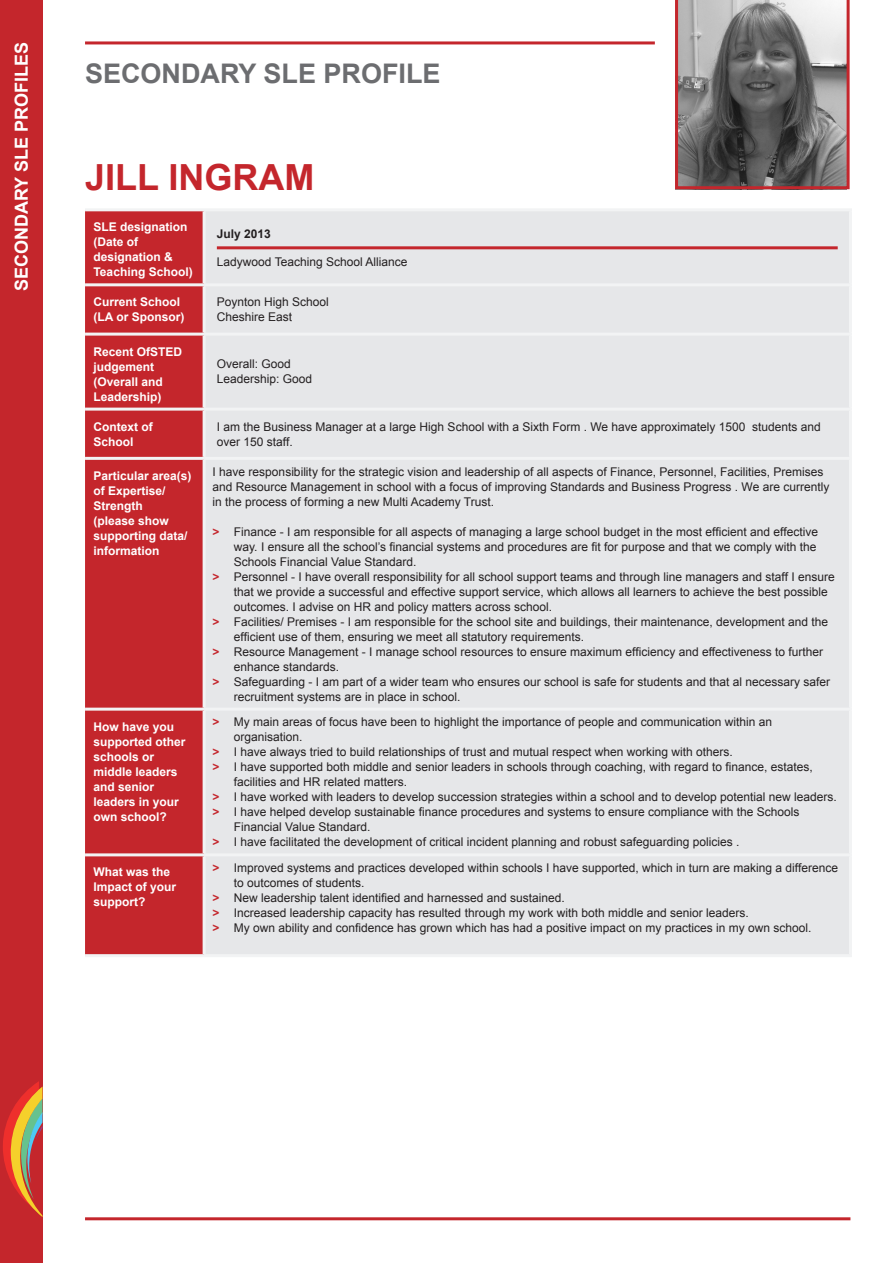
<style>
.page{position:relative;width:893px;height:1263px;background:#fff}
.page>*{position:absolute;margin:0;border:0;box-sizing:border-box;transform-origin:0 0}
.t1{font:700 36px "Arial";color:#c4262c}
.t2{font:700 27px "Arial";color:#6c6d70}
.t3{font:700 18px "Arial";color:#fff}
.t4{font:12px/15px "Arial";color:#231f20}
.t5{font:700 12px/15px "Arial";color:#fff}
.t6{font:700 12px "Arial";color:#231f20}
.s1{font-weight:700;color:#c4262c}
</style>
<div class="page">
<div style="left:0;top:0;width:43px;height:1263px;background:#c4262c"></div>
<svg style="left:3px;top:1081px;width:40px;height:136px"></svg>
<hr style="left:85px;top:41px;width:570px;height:3px;background:#c4262c">
<hr style="left:85px;top:1217px;width:765px;height:3px;background:#c4262c">
<div style="left:85px;top:211px;width:118px;height:743px;background:#c4262c"></div>
<div style="left:206px;top:211px;width:643px;height:743px;background:#e6e7e9"></div>
<hr style="left:85px;top:208px;width:119px;height:3px;background:#f2f3f4">
<hr style="left:204px;top:208px;width:648px;height:3px;background:#f2f3f4">
<hr style="left:203px;top:211px;width:3px;height:72px;background:#f2f3f4">
<hr style="left:849px;top:211px;width:3px;height:72px;background:#f2f3f4">
<hr style="left:85px;top:283px;width:119px;height:3px;background:#f2f3f4">
<hr style="left:204px;top:283px;width:648px;height:3px;background:#f2f3f4">
<hr style="left:203px;top:286px;width:3px;height:47px;background:#f2f3f4">
<hr style="left:849px;top:286px;width:3px;height:47px;background:#f2f3f4">
<hr style="left:85px;top:333px;width:119px;height:3px;background:#f2f3f4">
<hr style="left:204px;top:333px;width:648px;height:3px;background:#f2f3f4">
<hr style="left:203px;top:336px;width:3px;height:72px;background:#f2f3f4">
<hr style="left:849px;top:336px;width:3px;height:72px;background:#f2f3f4">
<hr style="left:85px;top:408px;width:119px;height:3px;background:#f2f3f4">
<hr style="left:204px;top:408px;width:648px;height:3px;background:#f2f3f4">
<hr style="left:203px;top:411px;width:3px;height:46px;background:#f2f3f4">
<hr style="left:849px;top:411px;width:3px;height:46px;background:#f2f3f4">
<hr style="left:85px;top:457px;width:119px;height:3px;background:#f2f3f4">
<hr style="left:204px;top:457px;width:648px;height:3px;background:#f2f3f4">
<hr style="left:203px;top:460px;width:3px;height:248px;background:#f2f3f4">
<hr style="left:849px;top:460px;width:3px;height:248px;background:#f2f3f4">
<hr style="left:85px;top:708px;width:119px;height:3px;background:#f2f3f4">
<hr style="left:204px;top:708px;width:648px;height:3px;background:#f2f3f4">
<hr style="left:203px;top:711px;width:3px;height:142px;background:#f2f3f4">
<hr style="left:849px;top:711px;width:3px;height:142px;background:#f2f3f4">
<hr style="left:85px;top:853px;width:119px;height:3px;background:#f2f3f4">
<hr style="left:204px;top:853px;width:648px;height:3px;background:#f2f3f4">
<hr style="left:203px;top:856px;width:3px;height:98px;background:#f2f3f4">
<hr style="left:849px;top:856px;width:3px;height:98px;background:#f2f3f4">
<hr style="left:85px;top:954px;width:119px;height:3px;background:#f2f3f4">
<hr style="left:204px;top:954px;width:648px;height:3px;background:#f2f3f4">
<hr style="left:217px;top:246px;width:621px;height:3px;background:#c4262c">
<svg style="left:675px;top:0;width:175px;height:189px"></svg>
<p class="t3" style="left:10px;top:291px;width:251px;rotate:-90deg">SECONDARY SLE PROFILES</p>
<p class="t2" style="left:85px;top:55px;width:357px">SECONDARY SLE PROFILE</p>
<p class="t1" style="left:85px;top:153px;width:231px">JILL INGRAM</p>
<p class="t5" style="left:94px;top:220px;width:96px">SLE designation</p>
<p class="t5" style="left:94px;top:235px;width:101px">(Date of designation &amp;<br>Teaching School)</p>
<p class="t6" style="left:217px;top:226px;width:56px">July 2013</p>
<p class="t4" style="left:217px;top:254px;width:192px">Ladywood Teaching School Alliance</p>
<p class="t5" style="left:94px;top:295px;width:88px">Current School</p>
<p class="t5" style="left:94px;top:310px;width:92px">(LA or Sponsor)</p>
<p class="t5" style="left:94px;top:344px;width:90px">Recent OfSTED judgement</p>
<p class="t5" style="left:94px;top:374px;width:71px">(Overall and<br>Leadership)</p>
<p class="t4" style="left:217px;top:295px;width:114px">Poynton High School</p>
<p class="t4" style="left:217px;top:310px;width:77px">Cheshire East</p>
<p class="t4" style="left:217px;top:357px;width:76px">Overall: Good</p>
<p class="t4" style="left:217px;top:372px;width:97px">Leadership: Good</p>
<p class="t5" style="left:94px;top:419px;width:61px">Context of<br>School</p>
<p class="t4" style="left:217px;top:419px;width:606px">I am the Business Manager at a large High School with a Sixth Form . We have approximately 1500 students and over 150 staff.</p>
<p class="t5" style="left:94px;top:468px;width:100px">Particular area(s) of Expertise/<br>Strength</p>
<p class="t5" style="left:94px;top:513px;width:96px">(please show supporting data/ information</p>
<p class="t4" style="left:213px;top:464px;width:618px">I have responsibility for the strategic vision and leadership of all aspects of Finance, Personnel, Facilities, Premises and Resource Management in school with a focus of improving Standards and Business Progress . We are currently in the process of forming a new Multi Academy Trust.</p>
<p class="t4" style="left:234px;top:524px;width:586px;text-indent:-21px"><span class="s1">&gt;</span> Finance - I am responsible for all aspects of managing a large school budget in the most efficient and effective way. I ensure all the school’s financial systems and procedures are fit for purpose and that we comply with the<br>Schools Financial Value Standard.</p>
<p class="t4" style="left:234px;top:569px;width:602px;text-indent:-21px"><span class="s1">&gt;</span> Personnel - I have overall responsibility for all school support teams and through line managers and staff I ensure that we provide a successful and effective support service, which allows all learners to achieve the best possible outcomes. I advise on HR and policy matters across school.</p>
<p class="t4" style="left:234px;top:614px;width:596px;text-indent:-21px"><span class="s1">&gt;</span> Facilities/ Premises - I am responsible for the school site and buildings, their maintenance, development and the efficient use of them, ensuring we meet all statutory requirements.</p>
<p class="t4" style="left:234px;top:644px;width:591px;text-indent:-21px"><span class="s1">&gt;</span> Resource Management - I manage school resources to ensure maximum efficiency and effectiveness to further enhance standards.</p>
<p class="t4" style="left:234px;top:674px;width:598px;text-indent:-21px"><span class="s1">&gt;</span> Safeguarding - I am part of a wider team who ensures our school is safe for students and that al necessary safer recruitment systems are in place in school.</p>
<p class="t5" style="left:94px;top:719px;width:94px">How have you supported other schools or middle leaders and senior leaders in your own school?</p>
<p class="t4" style="left:234px;top:715px;width:540px;text-indent:-21px"><span class="s1">&gt;</span> My main areas of focus have been to highlight the importance of people and communication within an organisation.</p>
<p class="t4" style="left:213px;top:745px;width:522px"><span class="s1">&gt;</span> I have always tried to build relationships of trust and mutual respect when working with others.</p>
<p class="t4" style="left:234px;top:760px;width:580px;text-indent:-21px"><span class="s1">&gt;</span> I have supported both middle and senior leaders in schools through coaching, with regard to finance, estates, facilities and HR related matters.</p>
<p class="t4" style="left:213px;top:790px;width:626px"><span class="s1">&gt;</span> I have worked with leaders to develop succession strategies within a school and to develop potential new leaders.</p>
<p class="t4" style="left:234px;top:805px;width:567px;text-indent:-21px"><span class="s1">&gt;</span> I have helped develop sustainable finance procedures and systems to ensure compliance with the Schools<br>Financial Value Standard.</p>
<p class="t4" style="left:213px;top:835px;width:528px"><span class="s1">&gt;</span> I have facilitated the development of critical incident planning and robust safeguarding policies .</p>
<p class="t5" style="left:94px;top:865px;width:84px">What was the<br>Impact of your support?</p>
<p class="t4" style="left:234px;top:860px;width:606px;text-indent:-21px"><span class="s1">&gt;</span> Improved systems and practices developed within schools I have supported, which in turn are making a difference to outcomes of students.</p>
<p class="t4" style="left:213px;top:890px;width:354px"><span class="s1">&gt;</span> New leadership talent identified and harnessed and sustained.</p>
<p class="t4" style="left:213px;top:905px;width:538px"><span class="s1">&gt;</span> Increased leadership capacity has resulted through my work with both middle and senior leaders.</p>
<p class="t4" style="left:213px;top:920px;width:600px"><span class="s1">&gt;</span> My own ability and confidence has grown which has had a positive impact on my practices in my own school.</p>
</div>
